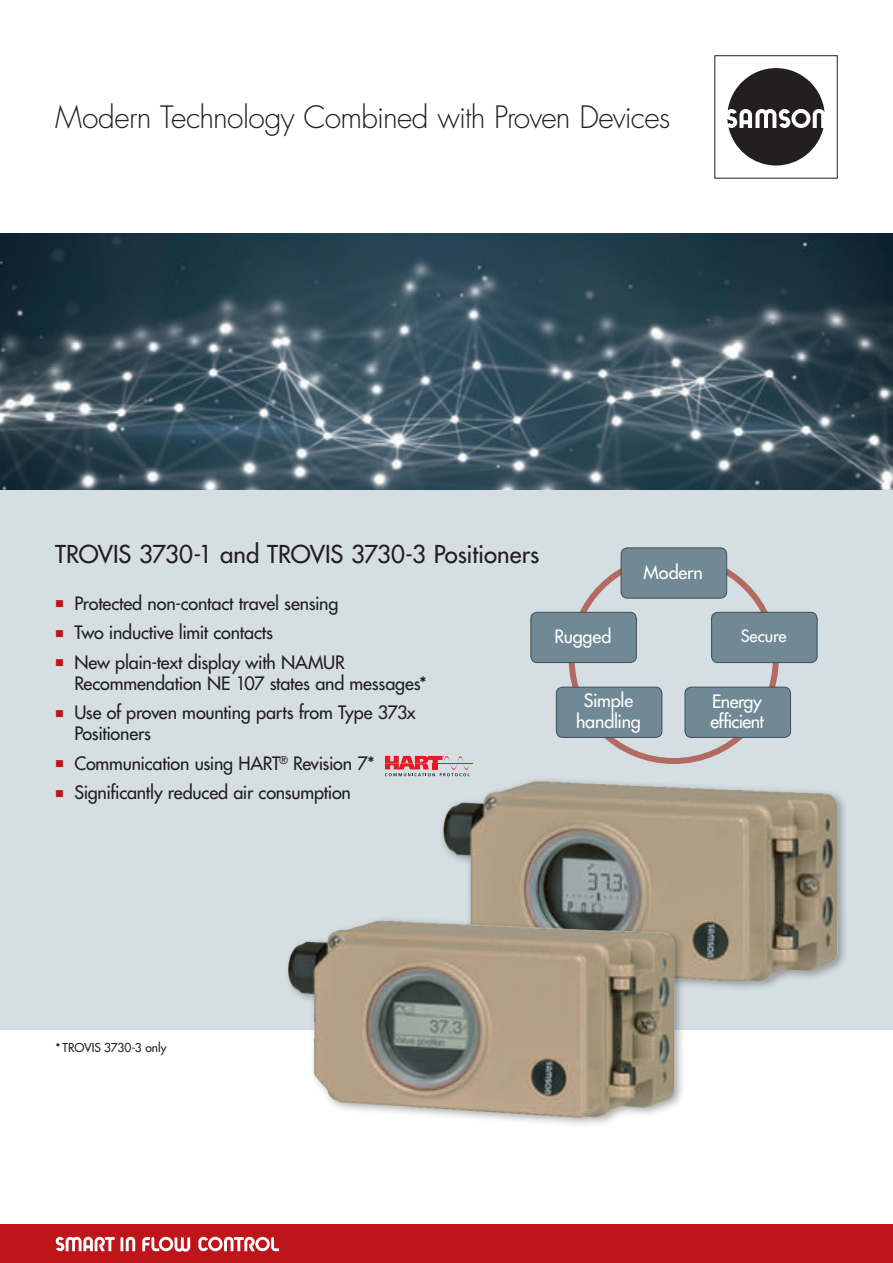
<style>
.page{position:relative;width:893px;height:1263px;background:#fff}
.page>*{position:absolute;margin:0;border:0;box-sizing:border-box;transform-origin:0 0}
.t1{font:300 30px "Futura";letter-spacing:-.025em;color:#231f20}
.t2{font:24px "Futura";letter-spacing:-.005em;color:#231f20}
.t3{font:18px/29.5px "Futura";letter-spacing:-.01em;color:#231f20}
.t4{font:18px/21px "Futura";letter-spacing:-.015em;color:#fff;text-align:center}
.t5{font:16.5px "Futura";letter-spacing:-.005em;color:#fff}
.t6{font:12px "Futura";letter-spacing:-.005em;color:#231f20}
</style>
<div class="page">
<div style="left:0;top:1225px;width:893px;height:38px;background:#be151b"></div>
<div style="left:0;top:489px;width:893px;height:540px;background:#d5dee3"></div>
<div style="left:714px;top:55px;width:124px;height:124px;border:1px solid #231f20"></div>
<svg style="left:727px;top:68px;width:97px;height:98px"></svg>
<img style="left:0;top:234px;width:893px;height:255px">
<img style="left:442px;top:752px;width:403px;height:236px">
<img style="left:276px;top:893px;width:427px;height:232px">
<svg style="left:56px;top:1237px;width:79px;height:14px"></svg>
<svg style="left:198px;top:1237px;width:81px;height:14px"></svg>
<svg style="left:142px;top:1237px;width:48px;height:15px"></svg>
<svg style="left:385px;top:752px;width:94px;height:30px"></svg>
<div style="left:556px;top:687px;width:106px;height:50px;background:#708995;border-radius:6px"></div>
<div style="left:556px;top:687px;width:106px;height:51px;border:1px solid #3d4f59;border-radius:6px"></div>
<div style="left:685px;top:687px;width:105px;height:50px;background:#708995;border-radius:6px"></div>
<div style="left:685px;top:687px;width:106px;height:51px;border:1px solid #3d4f59;border-radius:6px"></div>
<div style="left:531px;top:612px;width:105px;height:51px;background:#708995;border-radius:6px"></div>
<div style="left:530px;top:612px;width:107px;height:51px;border:1px solid #3d4f59;border-radius:6px"></div>
<div style="left:712px;top:612px;width:105px;height:51px;background:#708995;border-radius:6px"></div>
<div style="left:711px;top:612px;width:106px;height:51px;border:1px solid #3d4f59;border-radius:6px"></div>
<div style="left:621px;top:548px;width:106px;height:50px;background:#708995;border-radius:6px"></div>
<div style="left:621px;top:547px;width:106px;height:51px;border:1px solid #3d4f59;border-radius:6px"></div>
<h1 class="t1" style="left:55px;top:98px;width:617px">Modern Technology Combined with Proven Devices</h1>
<h2 class="t2" style="left:55px;top:539px;width:485px">TROVIS 3730-1 and TROVIS 3730-3 Positioners</h2>
<p class="t3" style="left:74px;top:588px;width:272px">Protected non-contact travel sensing<br>Two inductive limit contacts<br>New plain-text display with NAMUR</p>
<p class="t3" style="left:74px;top:668px;width:354px">Recommendation NE 107 states and messages*<br>Use of proven mounting parts from Type 373x</p>
<p class="t3" style="left:74px;top:719px;width:302px">Positioners<br>Communication using HART<sup>®</sup> Revision 7*<br>Significantly reduced air consumption</p>
<p class="t4" style="left:644px;top:561px;width:61px">Modern</p>
<p class="t4" style="left:555px;top:626px;width:58px">Rugged</p>
<p class="t5" style="left:741px;top:626px;width:47px">Secure</p>
<p class="t4" style="left:576px;top:690px;width:66px">Simple handling</p>
<p class="t4" style="left:710px;top:692px;width:55px;line-height:19.5px;text-align:left">Energy efficient</p>
<p class="t6" style="left:56px;top:1039px;width:113px">* TROVIS 3730-3 only</p>
</div>
